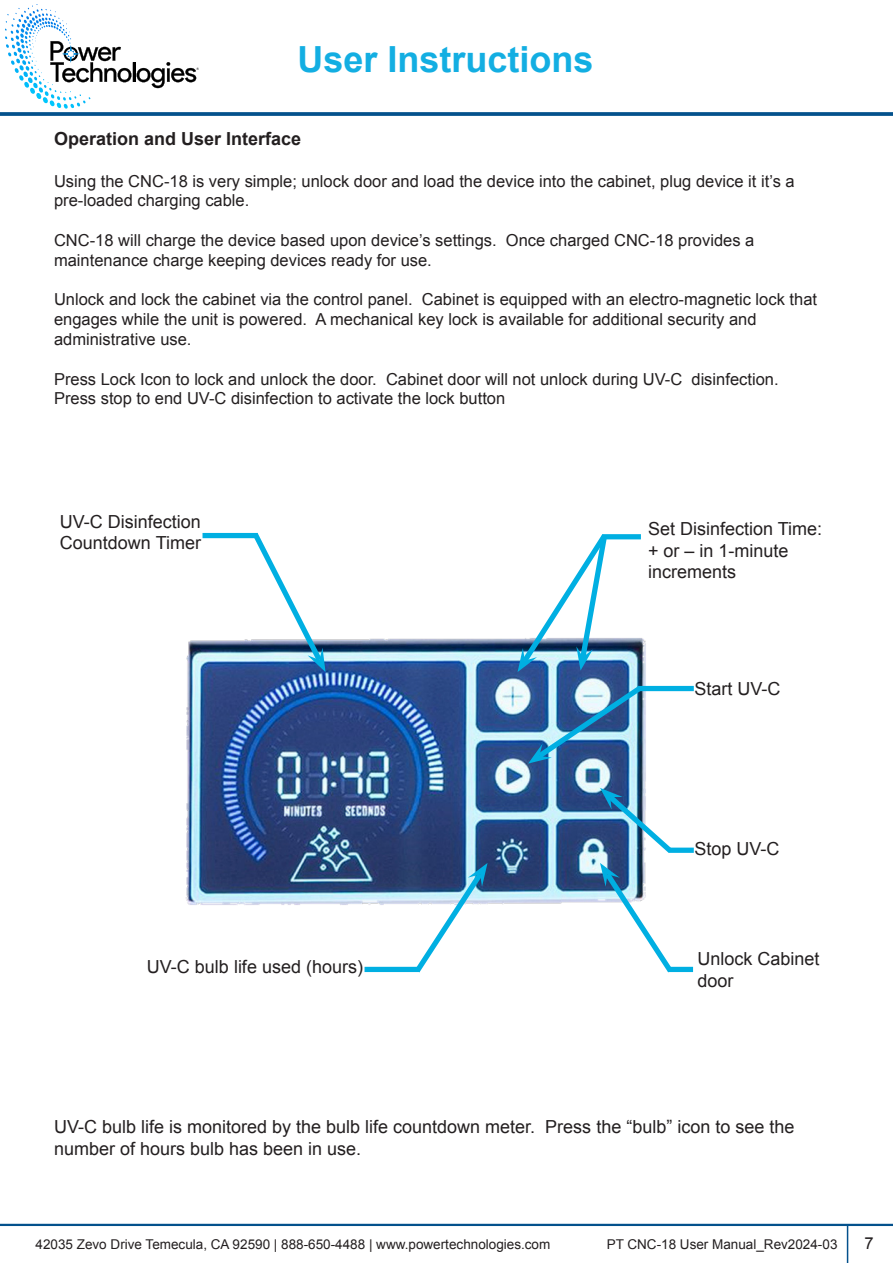
<style>
.page{position:relative;width:893px;height:1263px;background:#fff}
.page>*{position:absolute;margin:0;border:0;box-sizing:border-box;transform-origin:0 0}
.t1{font:700 36px "Arial";color:#13aee2}
.t2{font:18px/21.6px "Arial";color:#231f20}
.t3{font:700 18px "Arial";color:#231f20}
.t4{font:16.5px/19.8px "Arial";color:#231f20}
.t5{font:13.5px "Arial";color:#231f20}
</style>
<div class="page">
<svg style="left:0;top:112px;width:893px;height:4px;background:#125b92"></svg>
<hr style="left:0;top:1224px;width:893px;height:2px;background:#03518c">
<hr style="left:847px;top:1225px;width:1px;height:38px;background:#03518c">
<svg style="left:7px;top:4px;width:49px;height:15px"></svg>
<svg style="left:50px;top:41px;width:149px;height:47px"></svg>
<img style="left:185px;top:638px;width:496px;height:267px">
<div style="left:202px;top:533px;width:56px;height:5px;background:#00afe2"></div>
<svg style="left:248px;top:532px;width:78px;height:140px"></svg>
<div style="left:602px;top:534px;width:39px;height:5px;background:#00afe2"></div>
<svg style="left:518px;top:534px;width:94px;height:138px"></svg>
<div style="left:364px;top:967px;width:56px;height:5px;background:#00afe2"></div>
<svg style="left:410px;top:863px;width:78px;height:110px"></svg>
<div style="left:668px;top:967px;width:25px;height:5px;background:#00afe2"></div>
<div style="left:669px;top:848px;width:25px;height:5px;background:#00afe2"></div>
<svg style="left:600px;top:788px;width:78px;height:185px"></svg>
<div style="left:639px;top:686px;width:55px;height:5px;background:#00afe2"></div>
<img style="left:528px;top:680px;width:120px;height:84px">
<p class="t1" style="left:297px;top:35px;width:298px">User Instructions</p>
<p class="t3" style="left:54px;top:127px;width:249px">Operation and User Interface</p>
<p class="t4" style="left:54px;top:171px;width:742px">Using the CNC-18 is very simple; unlock door and load the device into the cabinet, plug device it it’s a pre-loaded charging cable.</p>
<p class="t4" style="left:54px;top:230px;width:702px">CNC-18 will charge the device based upon device’s settings. Once charged CNC-18 provides a maintenance charge keeping devices ready for use.</p>
<p class="t4" style="left:54px;top:290px;width:765px">Unlock and lock the cabinet via the control panel. Cabinet is equipped with an electro-magnetic lock that engages while the unit is powered. A mechanical key lock is available for additional security and</p>
<p class="t4" style="left:54px;top:329px;width:139px">administrative use.</p>
<p class="t4" style="left:54px;top:369px;width:726px">Press Lock Icon to lock and unlock the door. Cabinet door will not unlock during UV-C disinfection.<br>Press stop to end UV-C disinfection to activate the lock button</p>
<p class="t2" style="left:60px;top:511px;width:143px">UV-C Disinfection<br>Countdown Timer</p>
<p class="t2" style="left:648px;top:518px;width:176px">Set Disinfection Time:</p>
<p class="t2" style="left:648px;top:540px;width:142px">+ or – in 1-minute increments</p>
<p class="t2" style="left:694px;top:678px;width:88px">Start UV-C</p>
<p class="t2" style="left:694px;top:838px;width:87px">Stop UV-C</p>
<p class="t2" style="left:147px;top:956px;width:218px">UV-C bulb life used (hours)</p>
<p class="t2" style="left:698px;top:948px;width:124px">Unlock Cabinet door</p>
<p class="t2" style="left:54px;top:1116px;width:742px">UV-C bulb life is monitored by the bulb life countdown meter. Press the “bulb” icon to see the</p>
<p class="t2" style="left:54px;top:1137px;width:309px">number of hours bulb has been in use.</p>
<p class="t5" style="left:36px;top:1236px;width:516px">42035 Zevo Drive Temecula, CA 92590 | 888-650-4488 | www.powertechnologies.com</p>
<p class="t5" style="left:607px;top:1236px;width:232px">PT CNC-18 User Manual_Rev2024-03</p>
<p class="t4" style="left:864px;top:1234px;width:11px">7</p>
</div>
